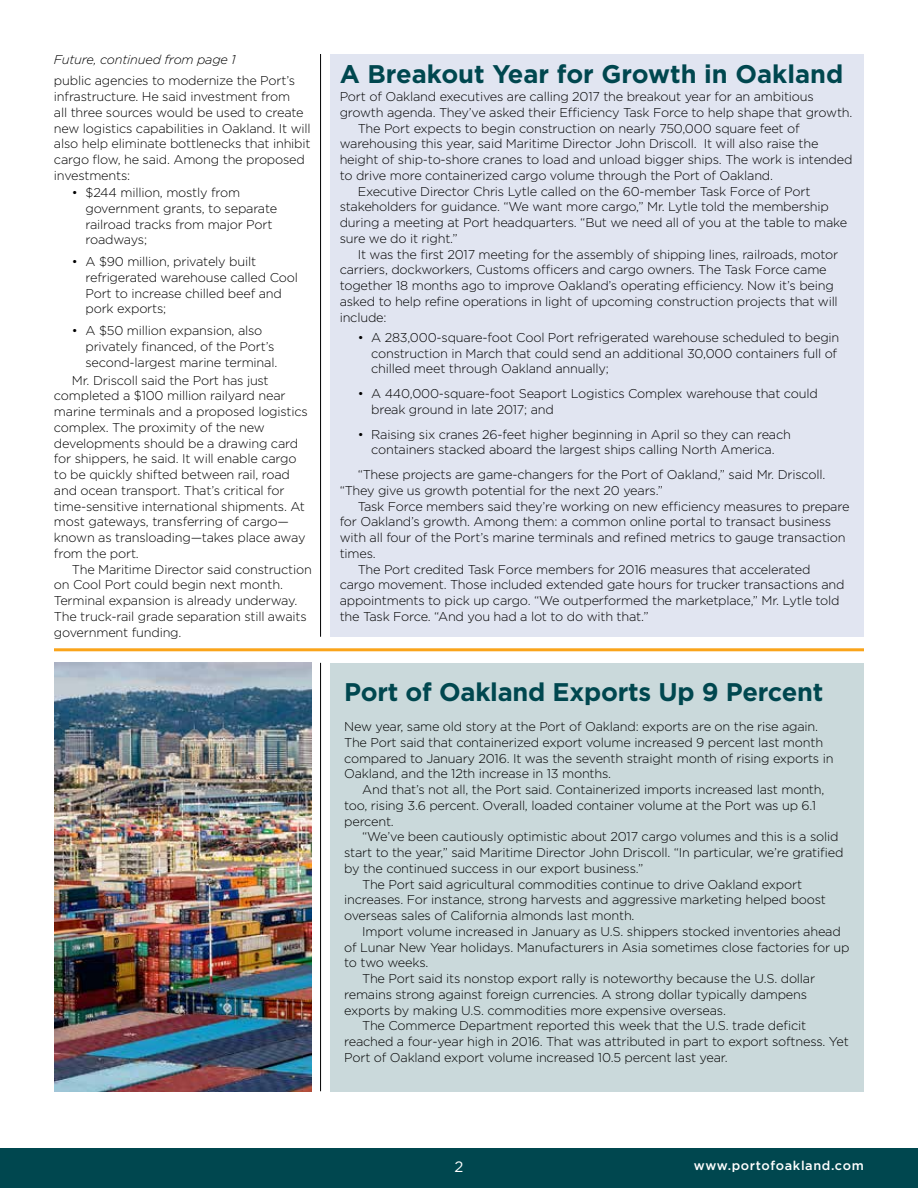
<style>
.page{position:relative;width:918px;height:1188px;background:#fff}
.page>*{position:absolute;margin:0;border:0;box-sizing:border-box;transform-origin:0 0}
.t1{font:700 25.5px "Gotham";letter-spacing:-.01em;color:#00474f}
.t2{font:15px "Gotham";color:#fff}
.t3{font:300 12.75px/15.8px "Gotham";letter-spacing:-.015em;color:#000}
.t4{font:italic 300 12.75px "Gotham";letter-spacing:-.015em;color:#000}
.t5{font:500 12.75px "Gotham";letter-spacing:.05em;color:#fff}
</style>
<div class="page">
<div style="left:0;top:1148px;width:918px;height:40px;background:#00474f"></div>
<div style="left:331px;top:663px;width:533px;height:428px;background:#cad9db"></div>
<div style="left:331px;top:54px;width:533px;height:583px;background:#e1e5f1"></div>
<hr style="left:320px;top:54px;width:1px;height:583px;background:#000">
<hr style="left:54px;top:648px;width:810px;height:3px;background:#faa41a">
<img style="left:54px;top:662px;width:258px;height:429px">
<hr style="left:320px;top:663px;width:1px;height:428px;background:#000">
<p class="t4" style="left:54px;top:52px;width:183px">Future, continued from page 1</p>
<p class="t3" style="left:54px;top:73px;width:258px">public agencies to modernize the Port’s infrastructure. He said investment from<br>all three sources would be used to create new logistics capabilities in Oakland. It will also help eliminate bottlenecks that inhibit cargo flow, he said. Among the proposed investments:</p>
<p class="t3" style="left:85px;top:184px;width:193px;text-indent:-14px">• $244 million, mostly from government grants, to separate railroad tracks from major Port roadways;</p>
<p class="t3" style="left:85px;top:253px;width:214px;text-indent:-14px">• A $90 million, privately built refrigerated warehouse called Cool<br>Port to increase chilled beef and pork exports;</p>
<p class="t3" style="left:85px;top:322px;width:193px;text-indent:-14px">• A $50 million expansion, also privately financed, of the Port’s second-largest marine terminal.</p>
<p class="t3" style="left:54px;top:372px;width:255px;text-indent:18px">Mr. Driscoll said the Port has just completed a $100 million railyard near marine terminals and a proposed logistics complex. The proximity of the new developments should be a drawing card for shippers, he said. It will enable cargo to be quickly shifted between rail, road and ocean transport. That’s critical for time-sensitive international shipments. At most gateways, transferring of cargo— known as transloading—takes place away from the port.</p>
<p class="t3" style="left:54px;top:561px;width:259px;text-indent:18px">The Maritime Director said construction on Cool Port could begin next month.<br>Terminal expansion is already underway.<br>The truck-rail grade separation still awaits government funding.</p>
<h1 class="t1" style="left:340px;top:57px;width:505px">A Breakout Year for Growth in Oakland</h1>
<p class="t3" style="left:340px;top:89px;width:476px">Port of Oakland executives are calling 2017 the breakout year for an ambitious</p>
<p class="t3" style="left:340px;top:104px;width:514px">growth agenda. They’ve asked their Efficiency Task Force to help shape that growth.</p>
<p class="t3" style="left:358px;top:120px;width:444px">The Port expects to begin construction on nearly 750,000 square feet of</p>
<p class="t3" style="left:340px;top:136px;width:480px">warehousing this year, said Maritime Director John Driscoll. It will also raise the</p>
<p class="t3" style="left:340px;top:152px;width:514px">height of ship-to-shore cranes to load and unload bigger ships. The work is intended</p>
<p class="t3" style="left:340px;top:167px;width:435px">to drive more containerized cargo volume through the Port of Oakland.</p>
<p class="t3" style="left:358px;top:183px;width:454px">Executive Director Chris Lytle called on the 60-member Task Force of Port</p>
<p class="t3" style="left:340px;top:199px;width:491px">stakeholders for guidance. “We want more cargo,” Mr. Lytle told the membership</p>
<p class="t3" style="left:340px;top:214px;width:509px">during a meeting at Port headquarters. “But we need all of you at the table to make</p>
<p class="t3" style="left:340px;top:230px;width:120px">sure we do it right.”</p>
<p class="t3" style="left:358px;top:246px;width:482px">It was the first 2017 meeting for the assembly of shipping lines, railroads, motor</p>
<p class="t3" style="left:340px;top:262px;width:489px">carriers, dockworkers, Customs officers and cargo owners. The Task Force came</p>
<p class="t3" style="left:340px;top:277px;width:496px">together 18 months ago to improve Oakland’s operating efficiency. Now it’s being</p>
<p class="t3" style="left:340px;top:293px;width:500px">asked to help refine operations in light of upcoming construction projects that will</p>
<p class="t3" style="left:340px;top:309px;width:48px">include:</p>
<p class="t3" style="left:371px;top:329px;width:470px;text-indent:-14px">• A 283,000-square-foot Cool Port refrigerated warehouse scheduled to begin construction in March that could send an additional 30,000 containers full of chilled meet through Oakland annually;</p>
<p class="t3" style="left:371px;top:385px;width:448px;text-indent:-14px">• A 440,000-square-foot Seaport Logistics Complex warehouse that could break ground in late 2017; and</p>
<p class="t3" style="left:358px;top:426px;width:435px;text-align:center">• Raising six cranes 26-feet higher beginning in April so they can reach containers stacked aboard the largest ships calling North America.</p>
<p class="t3" style="left:340px;top:466px;width:487px;text-indent:18px">“These projects are game-changers for the Port of Oakland,” said Mr. Driscoll. “They give us growth potential for the next 20 years.”</p>
<p class="t3" style="left:358px;top:498px;width:493px">Task Force members said they’re working on new efficiency measures to prepare</p>
<p class="t3" style="left:340px;top:514px;width:493px">for Oakland’s growth. Among them: a common online portal to transact business</p>
<p class="t3" style="left:340px;top:529px;width:507px">with all four of the Port’s marine terminals and refined metrics to gauge transaction</p>
<p class="t3" style="left:340px;top:545px;width:38px">times.</p>
<p class="t3" style="left:358px;top:561px;width:454px">The Port credited Task Force members for 2016 measures that accelerated</p>
<p class="t3" style="left:340px;top:577px;width:506px">cargo movement. Those included extended gate hours for trucker transactions and</p>
<p class="t3" style="left:340px;top:592px;width:501px">appointments to pick up cargo. “We outperformed the marketplace,” Mr. Lytle told</p>
<p class="t3" style="left:340px;top:608px;width:310px">the Task Force. “And you had a lot to do with that.”</p>
<h1 class="t1" style="left:344px;top:675px;width:481px">Port of Oakland Exports Up 9 Percent</h1>
<p class="t3" style="left:344px;top:719px;width:491px">New year, same old story at the Port of Oakland: exports are on the rise again.<br>The Port said that containerized export volume increased 9 percent last month compared to January 2016. It was the seventh straight month of rising exports in Oakland, and the 12th increase in 13 months.</p>
<p class="t3" style="left:344px;top:782px;width:482px;text-indent:18px">And that’s not all, the Port said. Containerized imports increased last month, too, rising 3.6 percent. Overall, loaded container volume at the Port was up 6.1 percent.</p>
<p class="t3" style="left:362px;top:829px;width:478px">“We’ve been cautiously optimistic about 2017 cargo volumes and this is a solid</p>
<p class="t3" style="left:344px;top:844px;width:501px">start to the year,” said Maritime Director John Driscoll. “In particular, we’re gratified</p>
<p class="t3" style="left:344px;top:860px;width:301px">by the continued success in our export business.”</p>
<p class="t3" style="left:362px;top:876px;width:441px">The Port said agricultural commodities continue to drive Oakland export</p>
<p class="t3" style="left:344px;top:892px;width:483px">increases. For instance, strong harvests and aggressive marketing helped boost</p>
<p class="t3" style="left:344px;top:907px;width:292px">overseas sales of California almonds last month.</p>
<p class="t3" style="left:362px;top:923px;width:480px">Import volume increased in January as U.S. shippers stocked inventories ahead</p>
<p class="t3" style="left:344px;top:939px;width:507px">of Lunar New Year holidays. Manufacturers in Asia sometimes close factories for up</p>
<p class="t3" style="left:344px;top:955px;width:86px">to two weeks.</p>
<p class="t3" style="left:362px;top:970px;width:454px">The Port said its nonstop export rally is noteworthy because the U.S. dollar</p>
<p class="t3" style="left:344px;top:986px;width:465px">remains strong against foreign currencies. A strong dollar typically dampens</p>
<p class="t3" style="left:344px;top:1002px;width:383px">exports by making U.S. commodities more expensive overseas.</p>
<p class="t3" style="left:362px;top:1018px;width:446px">The Commerce Department reported this week that the U.S. trade deficit</p>
<p class="t3" style="left:344px;top:1033px;width:506px">reached a four-year high in 2016. That was attributed in part to export softness. Yet</p>
<p class="t3" style="left:344px;top:1049px;width:385px">Port of Oakland export volume increased 10.5 percent last year.</p>
<p class="t2" style="left:455px;top:1157px;width:10px">2</p>
<p class="t5" style="left:694px;top:1157px;width:171px">www.portofoakland.com</p>
</div>
